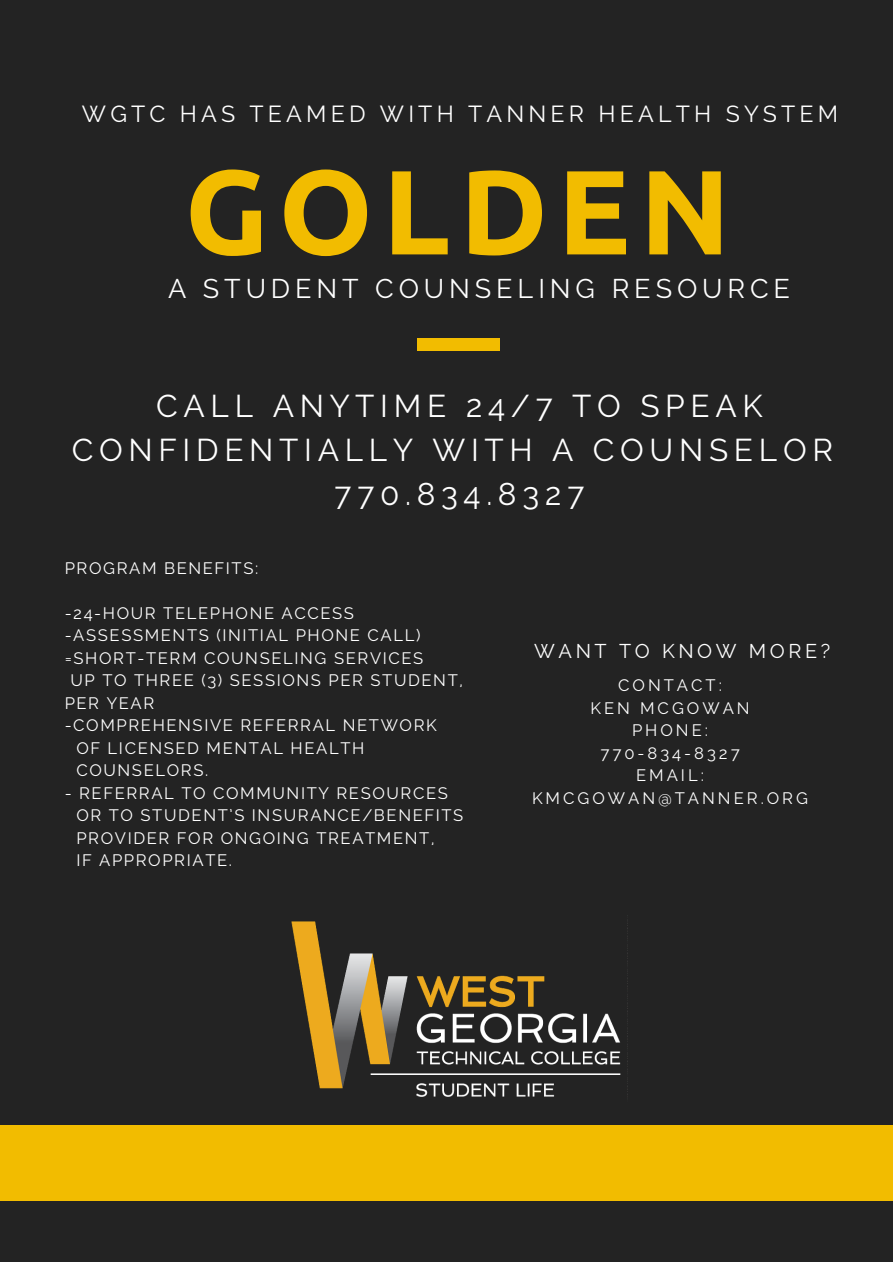
<style>
.page{position:relative;width:893px;height:1262px;background:#fff}
.page>*{position:absolute;margin:0;border:0;box-sizing:border-box;transform-origin:0 0}
.t1{font:700 119.77px "Ubuntu";letter-spacing:.08em;color:#f2bc00}
.t2{font:31.42px/43.9px "Raleway";letter-spacing:.18em;color:#fff;text-align:center}
.t3{font:26.92px "Raleway";letter-spacing:.18em;color:#fff}
.t4{font:23.17px "Raleway";letter-spacing:.18em;color:#fff}
.t5{font:19.88px "Raleway";letter-spacing:.18em;color:#fff}
.t6{font:16.58px/22.5px "Raleway";letter-spacing:.095em;color:#fff}
.t7{font:16.58px/22.5px "Raleway";letter-spacing:.18em;color:#fff;text-align:center}
</style>
<div class="page">
<div style="left:0;top:0;width:892px;height:1262px;background:#232323"></div>
<div style="left:0;top:1126px;width:892px;height:75px;background:#f2bc00"></div>
<div style="left:417px;top:338px;width:82px;height:12px;background:#f2bc00"></div>
<img style="left:291px;top:915px;width:337px;height:182px">
<h3 class="t4" style="left:82px;top:100px;width:757px">WGTC HAS TEAMED WITH TANNER HEALTH SYSTEM</h3>
<h1 class="t1" style="left:185px;top:143px;width:547px">GOLDEN</h1>
<h3 class="t3" style="left:168px;top:272px;width:623px">A STUDENT COUNSELING RESOURCE</h3>
<h2 class="t2" style="left:72px;top:384px;width:763px">CALL ANYTIME 24/7 TO SPEAK<br>CONFIDENTIALLY WITH A COUNSELOR<br>770.834.8327</h2>
<p class="t6" style="left:65px;top:557px;width:195px">PROGRAM BENEFITS:</p>
<p class="t6" style="left:65px;top:602px;width:291px">-24-HOUR TELEPHONE ACCESS</p>
<p class="t6" style="left:65px;top:624px;width:357px">-ASSESSMENTS (INITIAL PHONE CALL)</p>
<p class="t6" style="left:65px;top:647px;width:360px">=SHORT-TERM COUNSELING SERVICES</p>
<p class="t6" style="left:71px;top:669px;width:394px">UP TO THREE (3) SESSIONS PER STUDENT,</p>
<p class="t6" style="left:65px;top:692px;width:91px">PER YEAR</p>
<p class="t6" style="left:65px;top:714px;width:373px">-COMPREHENSIVE REFERRAL NETWORK</p>
<p class="t6" style="left:76px;top:737px;width:289px">OF LICENSED MENTAL HEALTH</p>
<p class="t6" style="left:76px;top:759px;width:133px">COUNSELORS.</p>
<p class="t6" style="left:76px;top:782px;width:388px;text-indent:-12px">- REFERRAL TO COMMUNITY RESOURCES<br>OR TO STUDENT’S INSURANCE/BENEFITS<br>PROVIDER FOR ONGOING TREATMENT,<br>IF APPROPRIATE.</p>
<p class="t5" style="left:534px;top:640px;width:297px">WANT TO KNOW MORE?</p>
<p class="t7" style="left:532px;top:674px;width:277px">CONTACT:<br>KEN MCGOWAN<br>PHONE:<br>770-834-8327<br>EMAIL:<br>KMCGOWAN@TANNER.ORG</p>
</div>
